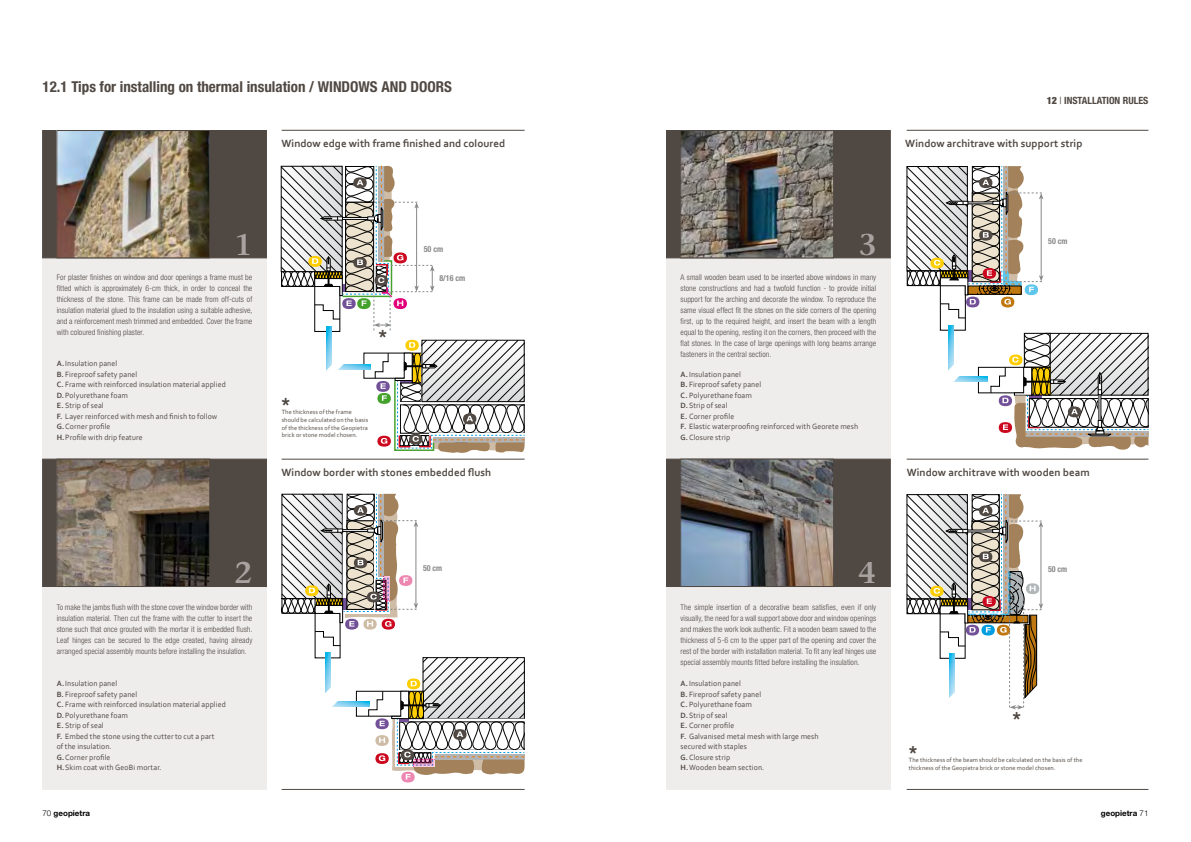
<style>
.page{position:relative;width:1191px;height:842px;background:#fff}
.page>*{position:absolute;margin:0;border:0;box-sizing:border-box;transform-origin:0 0}
.t1{font:600 30px "Stone Serif Std";color:#a8a3a1}
.t2{font:700 condensed 21.1px "Helvetica Neue LT Std";color:#504842}
.t3{font:700 condensed 21px "Helvetica Neue LT Std";color:#504842}
.t4{font:700 condensed 15px "Helvetica Neue LT Std";color:#504842}
.t5{font:700 11px "Corbel";letter-spacing:.005em;color:#504842}
.t6{font:700 condensed 10px "Helvetica Neue LT Std";color:#504842}
.t7{font:700 condensed 8.3px "Helvetica Neue LT Std";color:#87888a}
.t8{font:700 condensed 8.2px "Helvetica Neue LT Std";color:#87888a}
.t9{font:300 condensed 8px/11px "Helvetica Neue LT Std";letter-spacing:.01em;color:#504842;text-align:justify}
.t10{font:8px/10.5px "Corbel";letter-spacing:.015em;color:#504842}
.t11{font:700 8px "Helvetica Neue LT Std";color:#000}
.t12{font:6.4px/7.7px "Corbel";letter-spacing:.02em;color:#504842}
.s1{font-weight:700}
.s2{font-weight:900}
.s3{font-weight:400}
.s4{font-weight:300}
</style>
<div class="page">
<div style="left:666px;top:130px;width:224px;height:659px;background:#eeedec"></div>
<hr style="left:906px;top:789px;width:242px;height:1px;background:#504842">
<hr style="left:906px;top:459px;width:242px;height:1px;background:#504842">
<hr style="left:906px;top:130px;width:242px;height:1px;background:#504842">
<div style="left:940px;top:279px;width:25px;height:51px;border:1px solid #000"></div>
<div style="left:978px;top:367px;width:52px;height:26px;border:1px solid #000"></div>
<svg style="left:990px;top:333px;width:159px;height:117px"></svg>
<svg style="left:974px;top:377px;width:13px;height:5px"></svg>
<svg style="left:948px;top:325px;width:6px;height:28px"></svg>
<svg style="left:948px;top:353px;width:26px;height:29px"></svg>
<svg style="left:907px;top:166px;width:136px;height:152px"></svg>
<svg style="left:907px;top:494px;width:136px;height:216px"></svg>
<div style="left:666px;top:459px;width:224px;height:128px;background:#504842"></div>
<img style="left:682px;top:461px;width:149px;height:124px">
<div style="left:680px;top:459px;width:153px;height:128px;border:1px solid #504842"></div>
<div style="left:666px;top:130px;width:224px;height:128px;background:#504842"></div>
<img style="left:682px;top:132px;width:149px;height:124px">
<div style="left:680px;top:130px;width:153px;height:128px;border:1px solid #504842"></div>
<div style="left:43px;top:130px;width:223px;height:659px;background:#eeedec"></div>
<div style="left:43px;top:459px;width:223px;height:128px;background:#504842"></div>
<div style="left:43px;top:130px;width:223px;height:128px;background:#504842"></div>
<hr style="left:282px;top:459px;width:242px;height:1px;background:#504842">
<hr style="left:282px;top:130px;width:242px;height:1px;background:#504842">
<hr style="left:282px;top:789px;width:242px;height:1px;background:#504842">
<div style="left:356px;top:691px;width:51px;height:25px;border:1px solid #000"></div>
<svg style="left:401px;top:772px;width:13px;height:10px"></svg>
<div style="left:375px;top:735px;width:14px;height:11px;background:#cfbca6;border-radius:50%"></div>
<div style="left:375px;top:718px;width:14px;height:11px;background:#735198;border-radius:50%"></div>
<svg style="left:375px;top:753px;width:14px;height:11px"></svg>
<svg style="left:379px;top:755px;width:6px;height:6px"></svg>
<svg style="left:391px;top:658px;width:134px;height:121px"></svg>
<svg style="left:282px;top:493px;width:136px;height:153px"></svg>
<svg style="left:325px;top:653px;width:5px;height:9px"></svg>
<svg style="left:325px;top:662px;width:60px;height:81px"></svg>
<svg style="left:356px;top:364px;width:14px;height:5px"></svg>
<svg style="left:375px;top:340px;width:150px;height:113px"></svg>
<div style="left:314px;top:280px;width:26px;height:52px;border:1px solid #000"></div>
<svg style="left:327px;top:330px;width:5px;height:9px"></svg>
<svg style="left:326px;top:339px;width:30px;height:32px"></svg>
<svg style="left:281px;top:165px;width:153px;height:165px"></svg>
<img style="left:59px;top:461px;width:149px;height:124px">
<div style="left:57px;top:459px;width:153px;height:128px;border:1px solid #504842"></div>
<img style="left:59px;top:132px;width:149px;height:124px">
<div style="left:57px;top:130px;width:153px;height:128px;border:1px solid #504842"></div>
<h3 class="t4" style="left:43px;top:77px;width:411px">12.1 Tips for installing on thermal insulation / WINDOWS AND DOORS</h3>
<h3 class="t5" style="left:281px;top:137px;width:225px">Window edge with frame finished and coloured</h3>
<h1 class="t1" style="left:234px;top:226px;width:19px">1</h1>
<p class="t9" style="left:57px;top:271px;width:197px">For plaster finishes on window and door openings a frame must be fitted which is approximately 6-cm thick, in order to conceal the thickness of the stone. This frame can be made from off-cuts of insulation material glued to the insulation using a suitable adhesive, and a reinforcement mesh trimmed and embedded. Cover the frame with coloured finishing plaster.</p>
<p class="t10" style="left:57px;top:358px;width:171px"><span class="s1">A.</span>Insulation panel<br><span class="s1">B.</span> Fireproof safety panel<br><span class="s1">C.</span> Frame with reinforced insulation material applied<br><span class="s1">D.</span>Polyurethane foam<br><span class="s1">E.</span> Strip of seal<br><span class="s1">F.</span> Layer reinforced with mesh and finish to follow<br><span class="s1">G.</span> Corner profile<br><span class="s1">H.</span>Profile with drip feature</p>
<h2 class="t2" style="left:379px;top:324px;width:9px">*</h2>
<h2 class="t2" style="left:282px;top:392px;width:9px">*</h2>
<p class="t12" style="left:282px;top:408px;width:88px">The thickness of the frame should be calculated on the basis of the thickness of the Geopietra brick or stone model chosen.</p>
<p class="t7" style="left:424px;top:244px;width:21px">50 cm</p>
<p class="t7" style="left:439px;top:273px;width:27px">8/16 cm</p>
<h3 class="t5" style="left:281px;top:465px;width:211px">Window border with stones embedded flush</h3>
<h1 class="t1" style="left:234px;top:555px;width:19px">2</h1>
<p class="t9" style="left:57px;top:601px;width:197px">To make the jambs flush with the stone cover the window border with insulation material. Then cut the frame with the cutter to insert the stone such that once grouted with the mortar it is embedded flush.<br>Leaf hinges can be secured to the edge created, having already arranged special assembly mounts before installing the insulation.</p>
<p class="t10" style="left:57px;top:678px;width:171px"><span class="s1">A.</span>Insulation panel<br><span class="s1">B.</span> Fireproof safety panel<br><span class="s1">C.</span> Frame with reinforced insulation material applied<br><span class="s1">D.</span>Polyurethane foam<br><span class="s1">E.</span> Strip of seal<br><span class="s1">F.</span> Embed the stone using the cutter to cut a part<br>of the insulation.<br><span class="s1">G.</span> Corner profile<br><span class="s1">H.</span>Skim coat with GeoBi mortar.</p>
<p class="t8" style="left:423px;top:563px;width:21px">50 cm</p>
<p class="t6" style="left:1046px;top:94px;width:103px"><span class="s2">12</span> <span class="s3">|</span> INSTALLATION RULES</p>
<h3 class="t5" style="left:905px;top:137px;width:179px">Window architrave with support strip</h3>
<h1 class="t1" style="left:858px;top:226px;width:19px">3</h1>
<p class="t9" style="left:680px;top:271px;width:197px">A small wooden beam used to be inserted above windows in many stone constructions and had a twofold function - to provide initial support for the arching and decorate the window. To reproduce the same visual effect fit the stones on the side corners of the opening first, up to the required height, and insert the beam with a length equal to the opening, resting it on the corners, then proceed with the flat stones. In the case of large openings with long beams arrange fasteners in the central section.</p>
<p class="t10" style="left:680px;top:369px;width:179px"><span class="s1">A.</span>Insulation panel<br><span class="s1">B.</span> Fireproof safety panel<br><span class="s1">C.</span> Polyurethane foam<br><span class="s1">D.</span>Strip of seal<br><span class="s1">E.</span> Corner profile<br><span class="s1">F.</span> Elastic waterproofing reinforced with Georete mesh<br><span class="s1">G.</span>Closure strip</p>
<p class="t8" style="left:1048px;top:236px;width:21px">50 cm</p>
<h3 class="t5" style="left:906px;top:465px;width:184px">Window architrave with wooden beam</h3>
<h1 class="t1" style="left:858px;top:555px;width:19px">4</h1>
<p class="t9" style="left:680px;top:601px;width:197px">The simple insertion of a decorative beam satisfies, even if only visually, the need for a wall support above door and window openings and makes the work look authentic. Fit a wooden beam sawed to the thickness of 5-6 cm to the upper part of the opening and cover the rest of the border with installation material. To fit any leaf hinges use special assembly mounts fitted before installing the insulation.</p>
<p class="t10" style="left:680px;top:678px;width:139px"><span class="s1">A.</span>Insulation panel<br><span class="s1">B.</span> Fireproof safety panel<br><span class="s1">C.</span> Polyurethane foam<br><span class="s1">D.</span>Strip of seal<br><span class="s1">E.</span> Corner profile<br><span class="s1">F.</span> Galvanised metal mesh with large mesh secured with staples<br><span class="s1">G.</span>Closure strip<br><span class="s1">H.</span>Wooden beam section.</p>
<h3 class="t3" style="left:909px;top:741px;width:9px">*</h3>
<p class="t8" style="left:1048px;top:564px;width:21px">50 cm</p>
<h3 class="t3" style="left:1012px;top:707px;width:9px">*</h3>
<p class="t12" style="left:909px;top:756px;width:175px">The thickness of the beam should be calculated on the basis of the thickness of the Geopietra brick or stone model chosen.</p>
<p class="t11" style="left:43px;top:808px;width:49px"><span class="s4">70</span> geopietra</p>
<p class="t11" style="left:1100px;top:808px;width:49px">geopietra <span class="s4">71</span></p>
</div>
